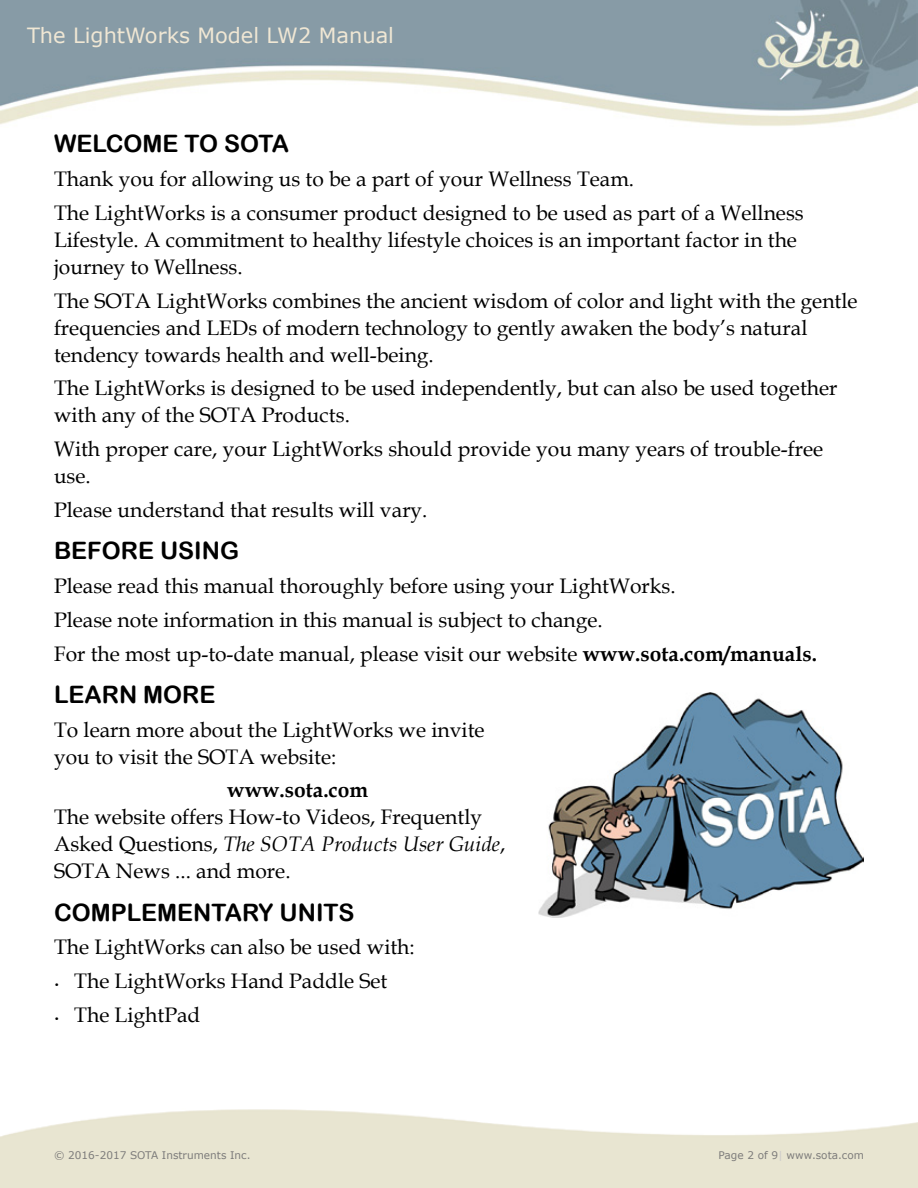
<style>
.page{position:relative;width:918px;height:1188px;background:#fff}
.page>*{position:absolute;margin:0;border:0;box-sizing:border-box;transform-origin:0 0}
.t1{font:24px "Arial Rounded MT Bold";color:#000}
.t2{font:21px/27px "Book Antiqua";color:#000}
.t3{font:21px "Verdana";color:#f0e7d4}
.t4{font:700 21px "Book Antiqua";color:#000}
.t5{font:10.5px "Verdana";color:#7d7c7b}
.s1{font-weight:700}
.s2{font-style:italic}
.s3{font-size:9px}
.s4{color:#cbcaca}
</style>
<div class="page">
<img style="left:0;top:0;width:918px;height:126px">
<img style="left:538px;top:693px;width:325px;height:225px">
<p class="t3" style="left:27px;top:22px;width:369px">The LightWorks Model LW2 Manual</p>
<p class="t1" style="left:54px;top:130px;width:237px">WELCOME TO SOTA</p>
<p class="t2" style="left:54px;top:162px;width:751px;line-height:33.8px">Thank you for allowing us to be a part of your Wellness Team.<br>The LightWorks is a consumer product designed to be used as part of a Wellness</p>
<p class="t2" style="left:54px;top:226px;width:744px">Lifestyle. A commitment to healthy lifestyle choices is an important factor in the journey to Wellness.</p>
<p class="t2" style="left:54px;top:287px;width:805px">The SOTA LightWorks combines the ancient wisdom of color and light with the gentle frequencies and LEDs of modern technology to gently awaken the body’s natural tendency towards health and well-being.</p>
<p class="t2" style="left:54px;top:374px;width:785px">The LightWorks is designed to be used independently, but can also be used together with any of the SOTA Products.</p>
<p class="t2" style="left:54px;top:435px;width:771px">With proper care, your LightWorks should provide you many years of trouble-free use.</p>
<p class="t2" style="left:54px;top:496px;width:375px">Please understand that results will vary.</p>
<p class="t1" style="left:54px;top:537px;width:187px">BEFORE USING</p>
<p class="t2" style="left:54px;top:569px;width:765px;line-height:33.8px">Please read this manual thoroughly before using your LightWorks.<br>Please note information in this manual is subject to change.<br>For the most up-to-date manual, please visit our website <span class="s1">www.sota.com/manuals.</span></p>
<p class="t1" style="left:54px;top:680px;width:163px">LEARN MORE</p>
<p class="t2" style="left:54px;top:715px;width:432px">To learn more about the LightWorks we invite you to visit the SOTA website:</p>
<p class="t4" style="left:227px;top:776px;width:143px">www.sota.com</p>
<p class="t2" style="left:54px;top:803px;width:453px">The website offers How-to Videos, Frequently<br>Asked Questions, <span class="s2">The SOTA Products User Guide</span>,<br>SOTA News ... and more.</p>
<p class="t1" style="left:54px;top:898px;width:302px">COMPLEMENTARY UNITS</p>
<p class="t2" style="left:54px;top:933px;width:362px">The LightWorks can also be used with:</p>
<p class="t2" style="left:54px;top:967px;width:335px"><span class="s3">•</span> The LightWorks Hand Paddle Set</p>
<p class="t2" style="left:54px;top:1001px;width:148px"><span class="s3">•</span> The LightPad</p>
<p class="t5" style="left:54px;top:1149px;width:198px">© 2016-2017 SOTA Instruments Inc.</p>
<p class="t5" style="left:718px;top:1149px;width:147px">Page 2 of 9<span class="s4">|</span> www.sota.com</p>
</div>
